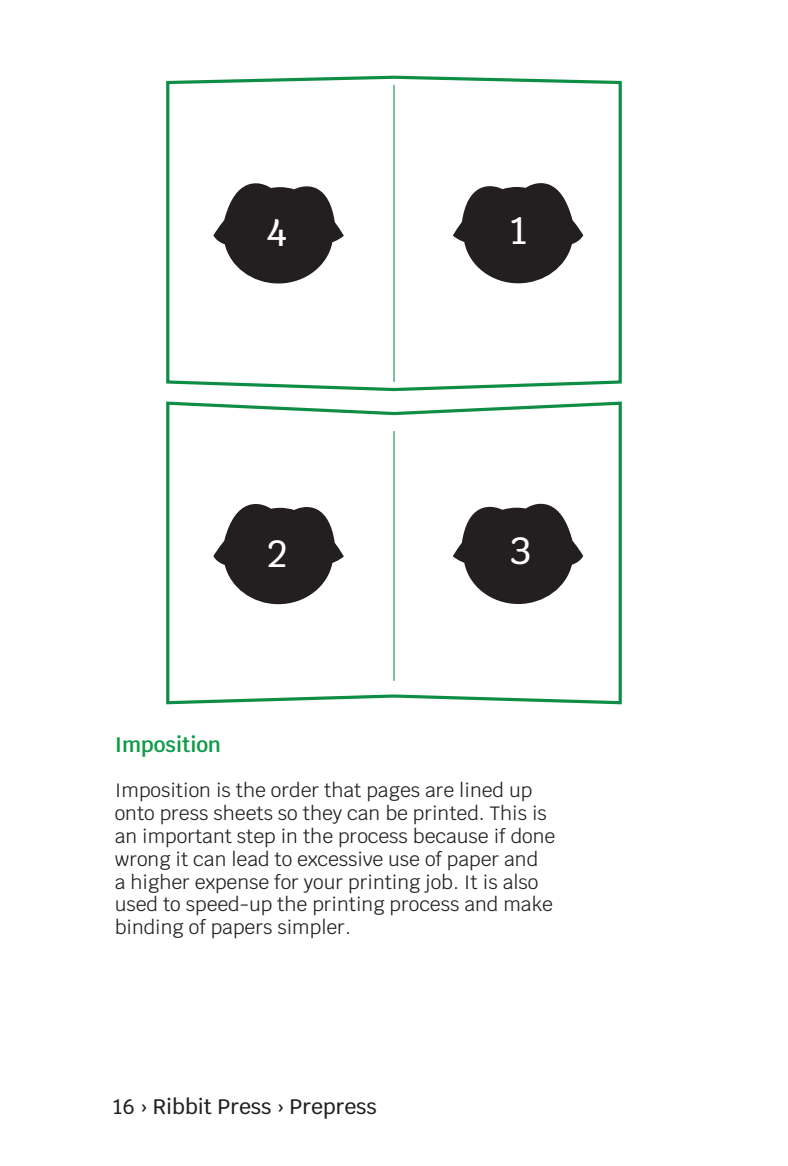
<style>
.page{position:relative;width:788px;height:1166px;background:#fff}
.page>*{position:absolute;margin:0;border:0;box-sizing:border-box;transform-origin:0 0}
.t1{font:500 38.32px "Krub";color:#fff}
.t2{font:500 21px "Krub";color:#231f20}
.t3{font:600 21px "Krub";color:#0e9b48}
.t4{font:19.25px/22.8px "Krub";color:#231f20}
</style>
<div class="page">
<svg style="left:166px;top:79px;width:456px;height:313px"></svg>
<hr style="left:393px;top:85px;width:1px;height:297px;background:#0d8e44">
<svg style="left:213px;top:180px;width:131px;height:103px"></svg>
<svg style="left:452px;top:180px;width:131px;height:103px"></svg>
<svg style="left:166px;top:401px;width:456px;height:304px"></svg>
<hr style="left:393px;top:431px;width:1px;height:250px;background:#0d8e44">
<svg style="left:213px;top:501px;width:131px;height:103px"></svg>
<svg style="left:452px;top:501px;width:131px;height:103px"></svg>
<h1 class="t1" style="left:267px;top:210px;width:21px">4</h1>
<h1 class="t1" style="left:510px;top:208px;width:19px">1</h1>
<h1 class="t1" style="left:267px;top:531px;width:22px">2</h1>
<h1 class="t1" style="left:510px;top:528px;width:23px">3</h1>
<p class="t3" style="left:115px;top:732px;width:108px">Imposition</p>
<p class="t4" style="left:115px;top:779px;width:442px">Imposition is the order that pages are lined up onto press sheets so they can be printed. This is an important step in the process because if done wrong it can lead to excessive use of paper and<br>a higher expense for your printing job. It is also used to speed-up the printing process and make binding of papers simpler.</p>
<p class="t2" style="left:113px;top:1094px;width:265px">16 › Ribbit Press › Prepress</p>
</div>
